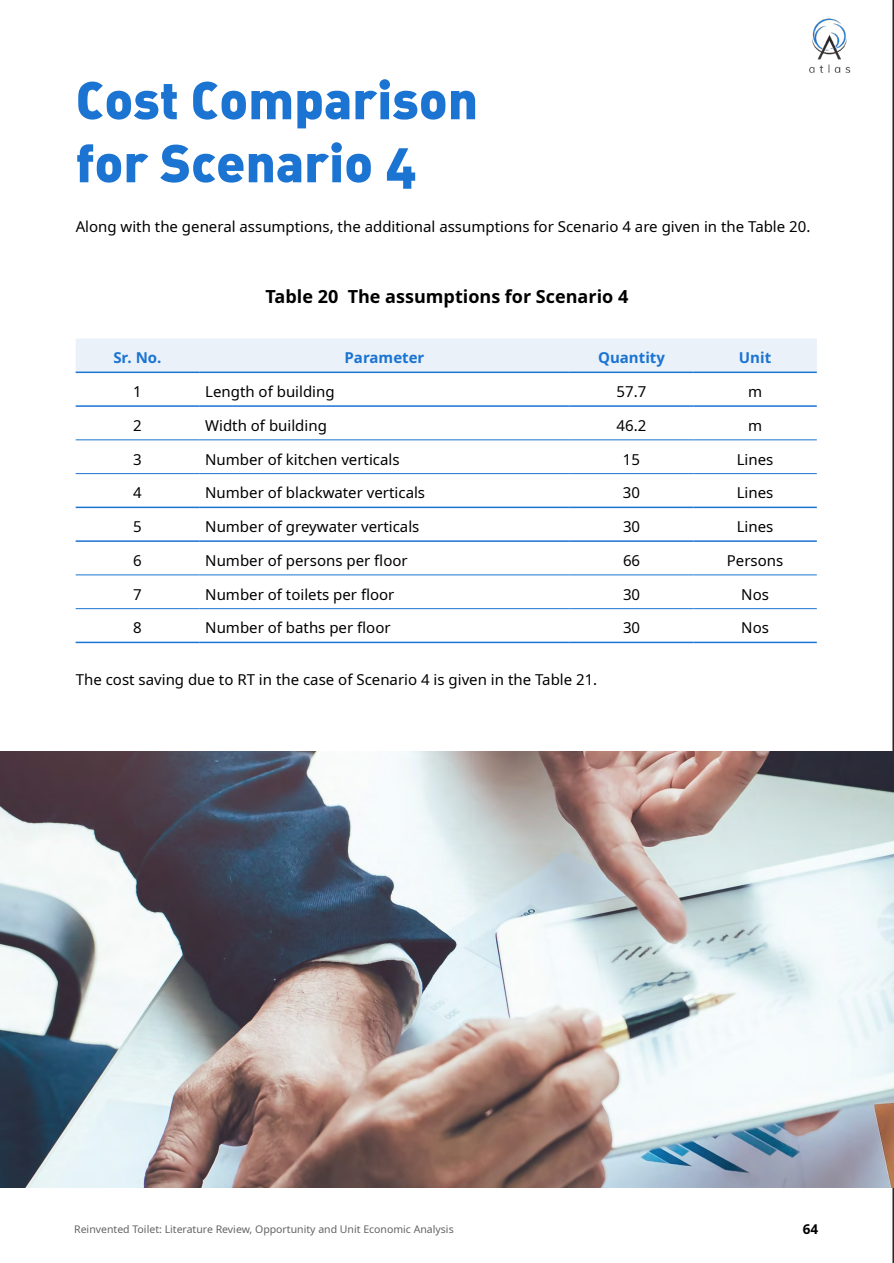
<style>
.page{position:relative;width:894px;height:1263px;background:#fff}
.page>*{position:absolute;margin:0;border:0;box-sizing:border-box;transform-origin:0 0}
.t1{font:52.5px/63px "DIN Black Alternate";color:#1b74d2}
.t2{font:700 18px "Noto Sans";color:#000}
.t3{font:15px "Noto Sans";color:#000}
.t4{font:700 15px "Noto Sans";color:#1b74d2}
.t5{font:700 13.5px "Noto Sans";color:#000}
.t6{font:10.5px "Noto Sans";color:#636363}
</style>
<div class="page">
<img style="left:809px;top:18px;width:42px;height:55px">
<div style="left:76px;top:339px;width:740px;height:32px;background:#eaf1f8"></div>
<hr style="left:76px;top:371px;width:123px;height:2px;background:#1b74d2">
<hr style="left:199px;top:371px;width:370px;height:2px;background:#1b74d2">
<hr style="left:569px;top:371px;width:124px;height:2px;background:#1b74d2">
<hr style="left:693px;top:371px;width:123px;height:2px;background:#1b74d2">
<hr style="left:76px;top:405px;width:123px;height:2px;background:#1b74d2">
<hr style="left:199px;top:405px;width:370px;height:2px;background:#1b74d2">
<hr style="left:569px;top:405px;width:124px;height:2px;background:#1b74d2">
<hr style="left:693px;top:405px;width:123px;height:2px;background:#1b74d2">
<hr style="left:76px;top:506px;width:123px;height:2px;background:#1b74d2">
<hr style="left:199px;top:506px;width:370px;height:2px;background:#1b74d2">
<hr style="left:569px;top:506px;width:124px;height:2px;background:#1b74d2">
<hr style="left:693px;top:506px;width:123px;height:2px;background:#1b74d2">
<hr style="left:76px;top:540px;width:123px;height:2px;background:#1b74d2">
<hr style="left:199px;top:540px;width:370px;height:2px;background:#1b74d2">
<hr style="left:569px;top:540px;width:124px;height:2px;background:#1b74d2">
<hr style="left:693px;top:540px;width:123px;height:2px;background:#1b74d2">
<hr style="left:76px;top:439px;width:123px;height:1px;background:#1b74d2">
<hr style="left:199px;top:439px;width:370px;height:1px;background:#1b74d2">
<hr style="left:569px;top:439px;width:124px;height:1px;background:#1b74d2">
<hr style="left:693px;top:439px;width:123px;height:1px;background:#1b74d2">
<hr style="left:76px;top:473px;width:123px;height:1px;background:#1b74d2">
<hr style="left:199px;top:473px;width:370px;height:1px;background:#1b74d2">
<hr style="left:569px;top:473px;width:124px;height:1px;background:#1b74d2">
<hr style="left:693px;top:473px;width:123px;height:1px;background:#1b74d2">
<hr style="left:76px;top:574px;width:123px;height:1px;background:#1b74d2">
<hr style="left:199px;top:574px;width:370px;height:1px;background:#1b74d2">
<hr style="left:569px;top:574px;width:124px;height:1px;background:#1b74d2">
<hr style="left:693px;top:574px;width:123px;height:1px;background:#1b74d2">
<hr style="left:76px;top:608px;width:123px;height:1px;background:#1b74d2">
<hr style="left:199px;top:608px;width:370px;height:1px;background:#1b74d2">
<hr style="left:569px;top:608px;width:124px;height:1px;background:#1b74d2">
<hr style="left:693px;top:608px;width:123px;height:1px;background:#1b74d2">
<hr style="left:76px;top:641px;width:123px;height:2px;background:#1b74d2">
<hr style="left:199px;top:641px;width:370px;height:2px;background:#1b74d2">
<hr style="left:569px;top:641px;width:124px;height:2px;background:#1b74d2">
<hr style="left:693px;top:641px;width:123px;height:2px;background:#1b74d2">
<hr style="left:892px;top:0;width:1px;height:1263px;background:#000">
<img style="left:0;top:751px;width:893px;height:436px">
<h1 class="t1" style="left:76px;top:66px;width:404px">Cost Comparison for Scenario 4</h1>
<p class="t3" style="left:76px;top:216px;width:736px">Along with the general assumptions, the additional assumptions for Scenario 4 are given in the Table 20.</p>
<p class="t2" style="left:265px;top:284px;width:364px">Table 20 The assumptions for Scenario 4</p>
<p class="t4" style="left:113px;top:347px;width:50px">Sr. No.</p>
<p class="t4" style="left:344px;top:347px;width:81px">Parameter</p>
<p class="t4" style="left:598px;top:347px;width:68px">Quantity</p>
<p class="t4" style="left:738px;top:347px;width:34px">Unit</p>
<p class="t3" style="left:133px;top:381px;width:10px">1</p>
<p class="t3" style="left:205px;top:381px;width:131px">Length of building</p>
<p class="t3" style="left:616px;top:381px;width:31px">57.7</p>
<p class="t3" style="left:747px;top:381px;width:16px">m</p>
<p class="t3" style="left:133px;top:415px;width:10px">2</p>
<p class="t3" style="left:205px;top:415px;width:123px">Width of building</p>
<p class="t3" style="left:616px;top:415px;width:31px">46.2</p>
<p class="t3" style="left:747px;top:415px;width:16px">m</p>
<p class="t3" style="left:133px;top:449px;width:10px">3</p>
<p class="t3" style="left:205px;top:449px;width:196px">Number of kitchen verticals</p>
<p class="t3" style="left:622px;top:449px;width:19px">15</p>
<p class="t3" style="left:736px;top:449px;width:38px">Lines</p>
<p class="t3" style="left:133px;top:482px;width:10px">4</p>
<p class="t3" style="left:205px;top:482px;width:221px">Number of blackwater verticals</p>
<p class="t3" style="left:622px;top:482px;width:19px">30</p>
<p class="t3" style="left:736px;top:482px;width:38px">Lines</p>
<p class="t3" style="left:133px;top:516px;width:10px">5</p>
<p class="t3" style="left:205px;top:516px;width:215px">Number of greywater verticals</p>
<p class="t3" style="left:622px;top:516px;width:19px">30</p>
<p class="t3" style="left:736px;top:516px;width:38px">Lines</p>
<p class="t3" style="left:133px;top:550px;width:10px">6</p>
<p class="t3" style="left:205px;top:550px;width:204px">Number of persons per floor</p>
<p class="t3" style="left:622px;top:550px;width:19px">66</p>
<p class="t3" style="left:726px;top:550px;width:58px">Persons</p>
<p class="t3" style="left:133px;top:584px;width:10px">7</p>
<p class="t3" style="left:205px;top:584px;width:190px">Number of toilets per floor</p>
<p class="t3" style="left:622px;top:584px;width:19px">30</p>
<p class="t3" style="left:741px;top:584px;width:29px">Nos</p>
<p class="t3" style="left:133px;top:617px;width:10px">8</p>
<p class="t3" style="left:205px;top:617px;width:187px">Number of baths per floor</p>
<p class="t3" style="left:622px;top:617px;width:19px">30</p>
<p class="t3" style="left:741px;top:617px;width:29px">Nos</p>
<p class="t3" style="left:76px;top:668px;width:523px">The cost saving due to RT in the case of Scenario 4 is given in the Table 21.</p>
<p class="t6" style="left:74px;top:1221px;width:381px">Reinvented Toilet: Literature Review, Opportunity and Unit Economic Analysis</p>
<p class="t5" style="left:802px;top:1219px;width:17px">64</p>
</div>
